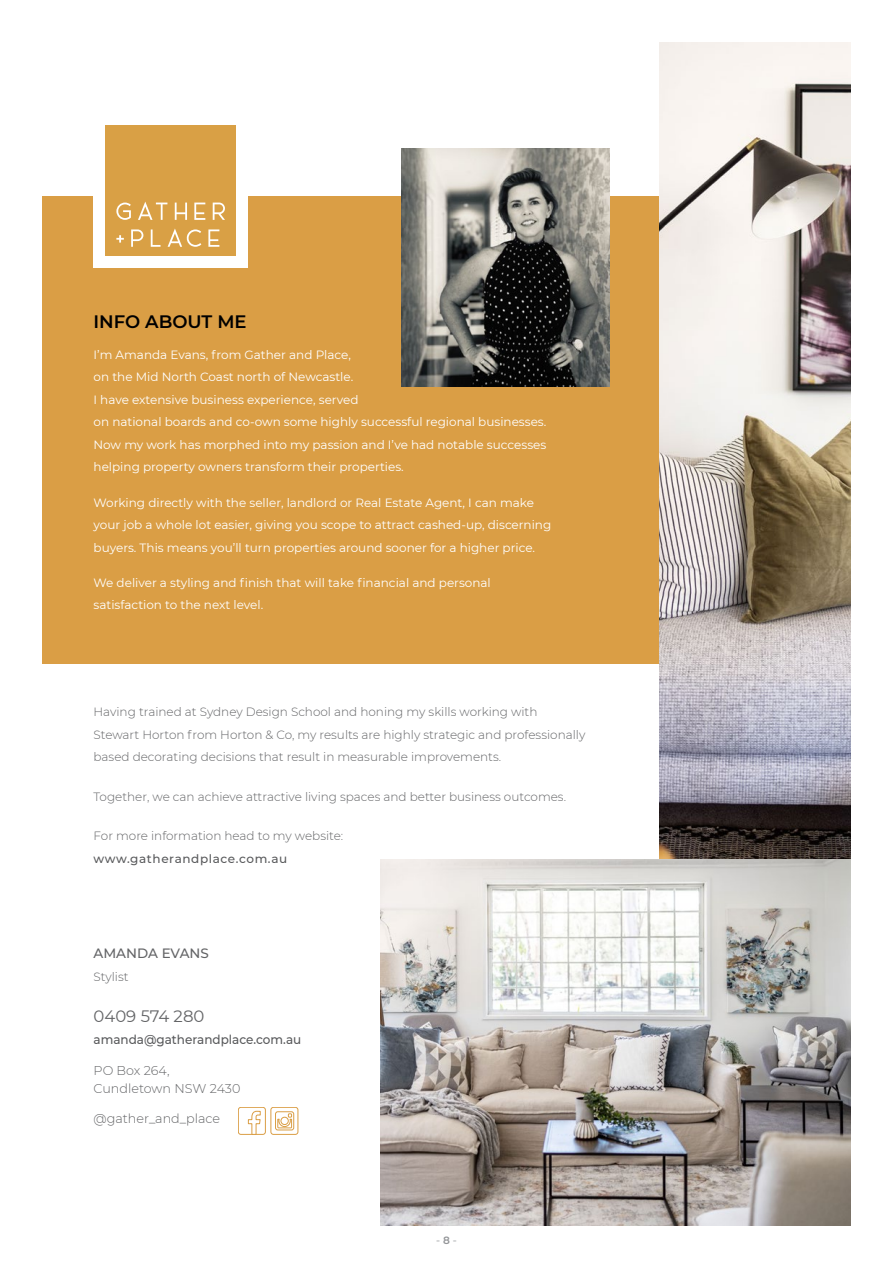
<style>
.page{position:relative;width:893px;height:1263px;background:#fff}
.page>*{position:absolute;margin:0;border:0;box-sizing:border-box;transform-origin:0 0}
.t1{font:600 18px "Montserrat";color:#000}
.t2{font:16.5px "Montserrat";color:#636466}
.t3{font:500 13.5px "Montserrat";color:#636466}
.t4{font:300 12.75px/18px "Montserrat";color:#636466}
.t5{font:500 12.75px "Montserrat";color:#58595b;scale:.94 1}
.t6{font:12px/22.5px "Montserrat";color:#fff}
.t7{font:300 12px/22.5px "Montserrat";color:#636466}
.t8{font:500 12px "Montserrat";letter-spacing:.05em;color:#58595b}
.t9{font:600 10.5px "Montserrat";color:#bcbec0}
.s1{color:#939598}
</style>
<div class="page">
<div style="left:43px;top:196px;width:616px;height:467px;background:#da9e45"></div>
<img style="left:659px;top:43px;width:191px;height:816px">
<img style="left:402px;top:149px;width:208px;height:237px">
<div style="left:94px;top:113px;width:154px;height:154px;background:#fff"></div>
<div style="left:105px;top:125px;width:131px;height:131px;background:#d9a045"></div>
<svg style="left:116px;top:203px;width:15px;height:17px"></svg>
<svg style="left:138px;top:202px;width:29px;height:18px"></svg>
<svg style="left:175px;top:203px;width:12px;height:17px"></svg>
<svg style="left:194px;top:203px;width:11px;height:17px"></svg>
<svg style="left:213px;top:203px;width:12px;height:17px"></svg>
<svg style="left:116px;top:235px;width:8px;height:8px"></svg>
<svg style="left:131px;top:229px;width:12px;height:18px"></svg>
<svg style="left:151px;top:229px;width:10px;height:18px"></svg>
<svg style="left:168px;top:228px;width:33px;height:19px"></svg>
<svg style="left:208px;top:229px;width:11px;height:18px"></svg>
<img style="left:381px;top:859px;width:469px;height:366px">
<div style="left:238px;top:1107px;width:28px;height:27px;border:1px solid #da9e45;border-radius:3px"></div>
<svg style="left:248px;top:1111px;width:13px;height:23px"></svg>
<svg style="left:271px;top:1107px;width:27px;height:27px"></svg>
<div style="left:271px;top:1107px;width:27px;height:27px;border:1px solid #da9e45;border-radius:3px"></div>
<svg style="left:275px;top:1111px;width:19px;height:19px"></svg>
<h1 class="t1" style="left:94px;top:309px;width:155px">INFO ABOUT ME</h1>
<p class="t6" style="left:94px;top:343px;width:454px">I’m Amanda Evans, from Gather and Place,<br>on the Mid North Coast north of Newcastle.<br>I have extensive business experience, served<br>on national boards and co-own some highly successful regional businesses.<br>Now my work has morphed into my passion and I’ve had notable successes helping property owners transform their properties.</p>
<p class="t6" style="left:94px;top:491px;width:459px">Working directly with the seller, landlord or Real Estate Agent, I can make your job a whole lot easier, giving you scope to attract cashed-up, discerning buyers. This means you’ll turn properties around sooner for a higher price.</p>
<p class="t6" style="left:94px;top:571px;width:399px">We deliver a styling and finish that will take financial and personal satisfaction to the next level.</p>
<p class="t7" style="left:94px;top:700px;width:493px">Having trained at Sydney Design School and honing my skills working with<br>Stewart Horton from Horton &amp; Co, my results are highly strategic and professionally based decorating decisions that result in measurable improvements.</p>
<p class="t7" style="left:94px;top:785px;width:474px">Together, we can achieve attractive living spaces and better business outcomes.</p>
<p class="t7" style="left:94px;top:824px;width:251px">For more information head to my website:</p>
<p class="t8" style="left:94px;top:850px;width:195px">www.gatherandplace.com.au</p>
<p class="t3" style="left:94px;top:944px;width:117px">AMANDA EVANS</p>
<p class="t7" style="left:94px;top:965px;width:37px">Stylist</p>
<h2 class="t2" style="left:94px;top:1004px;width:112px">0409 574 280</h2>
<p class="t5" style="left:94px;top:1030px;width:223px">amanda@gatherandplace.com.au</p>
<p class="t4" style="left:94px;top:1061px;width:148px">PO Box 264,<br>Cundletown NSW 2430</p>
<p class="t4" style="left:94px;top:1109px;width:128px">@gather_and_place</p>
<p class="t9" style="left:436px;top:1232px;width:22px">- <span class="s1">8</span> -</p>
</div>
